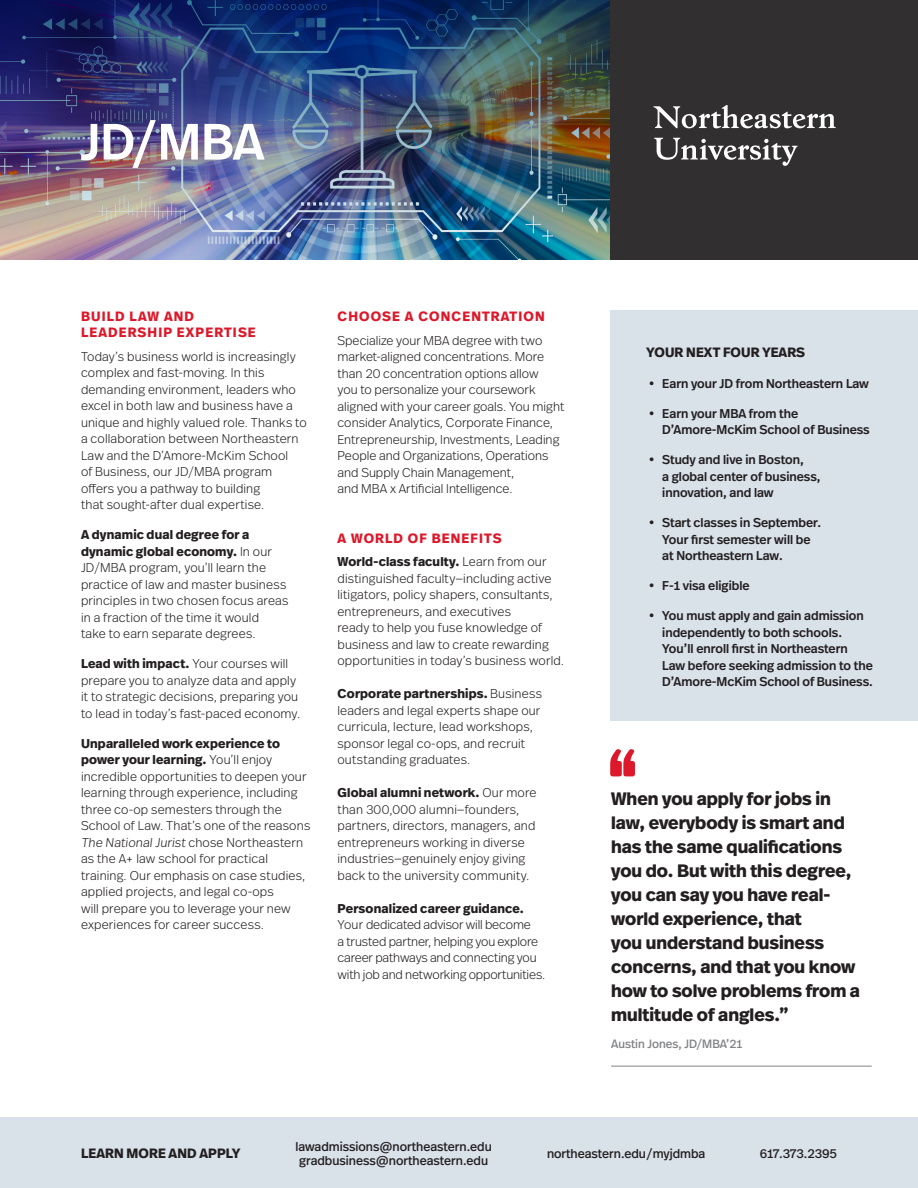
<style>
.page{position:relative;width:918px;height:1188px;background:#fff}
.page>*{position:absolute;margin:0;border:0;box-sizing:border-box;transform-origin:0 0}
.t1{font:500 51px "Real Head Pro";color:#fff}
.pull-quote{font:700 18px/24px "Real Head Pro";color:#231f20}
.header_NU_red{font:700 13.5px/16.2px "Real Head Pro";letter-spacing:.085em;color:#dc182a}
.header_black{font:700 13.5px "Real Head Pro";letter-spacing:.01em;color:#231f20}
.body{font:300 12.75px/16.5px "Real Head Pro";letter-spacing:.01em;color:#231f20}
.t2{font:500 12.75px/16.5px "Real Head Pro";color:#231f20}
.body-2{font:300 12.75px/16.5px "Real Head Pro";letter-spacing:-.01em;color:#231f20}
.body-3{font:12.75px "Real Head Pro";color:#231f20}
.pull-quote_name{font:12px "Real Head Pro";color:#808285}
.s1{font-weight:700}
</style>
<div class="page">
<img style="left:0;top:0;width:610px;height:260px">
<div style="left:0;top:1118px;width:918px;height:70px;background:#d9e1e9"></div>
<div style="left:610px;top:0;width:308px;height:259px;background:#312f30"></div>
<svg style="left:654px;top:138px;width:144px;height:28px"></svg>
<svg style="left:653px;top:105px;width:183px;height:23px"></svg>
<div style="left:610px;top:310px;width:308px;height:411px;background:#d9e1e9"></div>
<hr style="left:611px;top:1066px;width:261px;height:1px;background:#808285">
<svg style="left:610px;top:749px;width:25px;height:27px"></svg>
<p class="t1" style="left:81px;top:106px;width:185px">JD/MBA</p>
<p class="header_NU_red" style="left:81px;top:308px;width:176px">BUILD LAW AND<br>LEADERSHIP EXPERTISE</p>
<p class="body" style="left:81px;top:347px;width:227px">Today’s business world is increasingly complex and fast-moving. In this demanding environment, leaders who excel in both law and business have a unique and highly valued role. Thanks to a collaboration between Northeastern Law and the D’Amore-McKim School<br>of Business, our JD/MBA program offers you a pathway to building<br>that sought-after dual expertise.</p>
<p class="body" style="left:81px;top:526px;width:209px"><span class="s1">A dynamic dual degree for a dynamic global economy.</span> In our<br>JD/MBA program, you’ll learn the practice of law and master business principles in two chosen focus areas in a fraction of the time it would<br>take to earn separate degrees.</p>
<p class="body" style="left:81px;top:655px;width:221px"><span class="s1">Lead with impact.</span> Your courses will prepare you to analyze data and apply it to strategic decisions, preparing you to lead in today’s fast-paced economy.</p>
<p class="body" style="left:81px;top:734px;width:231px"><span class="s1">Unparalleled work experience to power your learning.</span> You’ll enjoy incredible opportunities to deepen your learning through experience, including three co-op semesters through the School of Law. That’s one of the reasons The National Jurist chose Northeastern as the A+ law school for practical training. Our emphasis on case studies, applied projects, and legal co-ops<br>will prepare you to leverage your new experiences for career success.</p>
<p class="header_NU_red" style="left:338px;top:308px;width:209px">CHOOSE A CONCENTRATION</p>
<p class="body" style="left:338px;top:331px;width:228px">Specialize your MBA degree with two market-aligned concentrations. More than 20 concentration options allow<br>you to personalize your coursework aligned with your career goals. You might consider Analytics, Corporate Finance, Entrepreneurship, Investments, Leading People and Organizations, Operations and Supply Chain Management,<br>and MBA x Artificial Intelligence.</p>
<p class="header_NU_red" style="left:338px;top:530px;width:165px">A WORLD OF BENEFITS</p>
<p class="body" style="left:338px;top:553px;width:228px"><span class="s1">World-class faculty.</span> Learn from our distinguished faculty—including active litigators, policy shapers, consultants, entrepreneurs, and executives<br>ready to help you fuse knowledge of business and law to create rewarding opportunities in today’s business world.</p>
<p class="body" style="left:338px;top:685px;width:206px"><span class="s1">Corporate partnerships.</span> Business leaders and legal experts shape our curricula, lecture, lead workshops, sponsor legal co-ops, and recruit outstanding graduates.</p>
<p class="body" style="left:338px;top:784px;width:201px"><span class="s1">Global alumni network.</span> Our more than 300,000 alumni—founders, partners, directors, managers, and entrepreneurs working in diverse industries—genuinely enjoy giving back to the university community.</p>
<p class="body-2" style="left:338px;top:899px;width:209px"><span class="s1">Personalized career guidance.<br></span>Your dedicated advisor will become<br>a trusted partner, helping you explore career pathways and connecting you with job and networking opportunities.</p>
<p class="header_black" style="left:647px;top:342px;width:160px">YOUR NEXT FOUR YEARS</p>
<p class="t2" style="left:662px;top:375px;width:208px">Earn your JD from Northeastern Law</p>
<p class="t2" style="left:662px;top:405px;width:209px">Earn your MBA from the<br>D’Amore-McKim School of Business</p>
<p class="t2" style="left:662px;top:451px;width:160px">Study and live in Boston,<br>a global center of business, innovation, and law</p>
<p class="t2" style="left:662px;top:514px;width:160px">Start classes in September.<br>Your first semester will be at Northeastern Law.</p>
<p class="t2" style="left:662px;top:577px;width:89px">F-1 visa eligible</p>
<p class="t2" style="left:662px;top:607px;width:212px">You must apply and gain admission independently to both schools.<br>You’ll enroll first in Northeastern Law before seeking admission to the D’Amore-McKim School of Business.</p>
<p class="pull-quote" style="left:611px;top:786px;width:250px">When you apply for jobs in law, everybody is smart and has the same qualifications you do. But with this degree, you can say you have real&shy;world experience, that<br>you understand business concerns, and that you know how to solve problems from a multitude of angles.”</p>
<p class="pull-quote_name" style="left:611px;top:1036px;width:132px">Austin Jones, JD/MBA’21</p>
<p class="body-3" style="left:296px;top:1137px;width:198px">lawadmissions@northeastern.edu</p>
<p class="header_black" style="left:81px;top:1144px;width:161px">LEARN MORE AND APPLY</p>
<p class="body-3" style="left:547px;top:1145px;width:160px">northeastern.edu/myjdmba</p>
<p class="body-3" style="left:760px;top:1145px;width:79px">617.373.2395</p>
<p class="body-3" style="left:299px;top:1152px;width:190px">gradbusiness@northeastern.edu</p>
</div>
